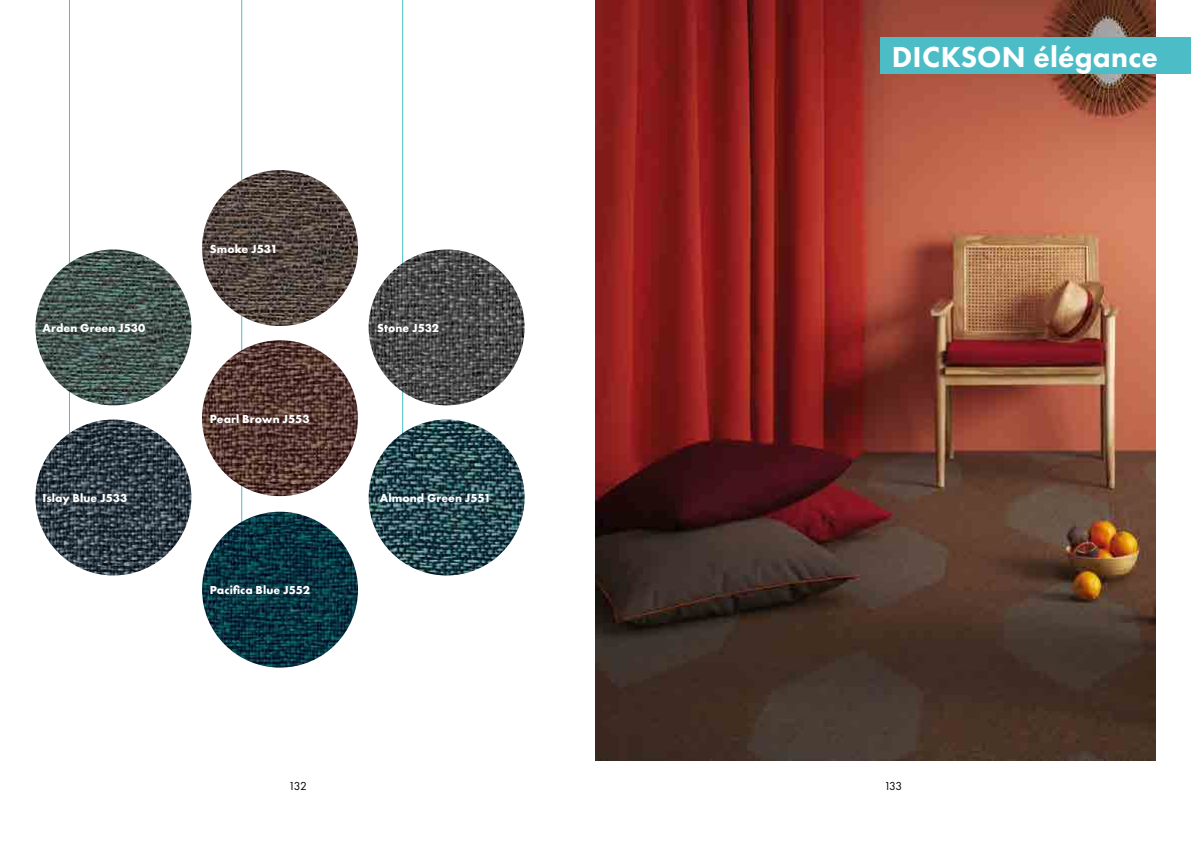
<style>
.page{position:relative;width:1191px;height:842px;background:#fff}
.page>*{position:absolute;margin:0;border:0;box-sizing:border-box;transform-origin:0 0}
.t1{font:800 30px "Futura PT";letter-spacing:.01em;color:#fff}
.t2{font:700 12px "Futura PT";letter-spacing:.005em;color:#fff}
.t3{font:12px "Futura PT";letter-spacing:-.095em;color:#000}
</style>
<div class="page">
<img style="left:595px;top:0;width:560px;height:760px">
<div style="left:880px;top:37px;width:311px;height:37px;background:#4cbdc6"></div>
<hr style="left:402px;top:0;width:1px;height:517px;background:#4cbdc6">
<img style="left:369px;top:249px;width:155px;height:156px;border-radius:78px">
<hr style="left:241px;top:0;width:1px;height:641px;background:#4cbdc6">
<hr style="left:69px;top:0;width:1px;height:538px;background:#4cbdc6">
<img style="left:35px;top:420px;width:156px;height:155px;border-radius:78px">
<img style="left:369px;top:420px;width:155px;height:155px;border-radius:78px">
<img style="left:35px;top:249px;width:156px;height:156px;border-radius:78px">
<img style="left:202px;top:170px;width:156px;height:156px;border-radius:78px">
<img style="left:202px;top:340px;width:156px;height:156px;border-radius:78px">
<img style="left:202px;top:512px;width:156px;height:156px;border-radius:78px">
<p class="t2" style="left:43px;top:320px;width:104px">Arden Green J530</p>
<p class="t2" style="left:210px;top:241px;width:69px">Smoke J531</p>
<p class="t2" style="left:210px;top:411px;width:101px">Pearl Brown J553</p>
<p class="t2" style="left:377px;top:320px;width:64px">Stone J532</p>
<p class="t2" style="left:43px;top:490px;width:86px">Islay Blue J533</p>
<p class="t2" style="left:380px;top:490px;width:113px">Almond Green J551</p>
<p class="t2" style="left:210px;top:582px;width:102px">Pacifica Blue J552</p>
<h1 class="t1" style="left:891px;top:38px;width:268px">DICKSON élégance</h1>
<p class="t3" style="left:289px;top:779px;width:20px">132</p>
<p class="t3" style="left:884px;top:779px;width:20px">133</p>
</div>
